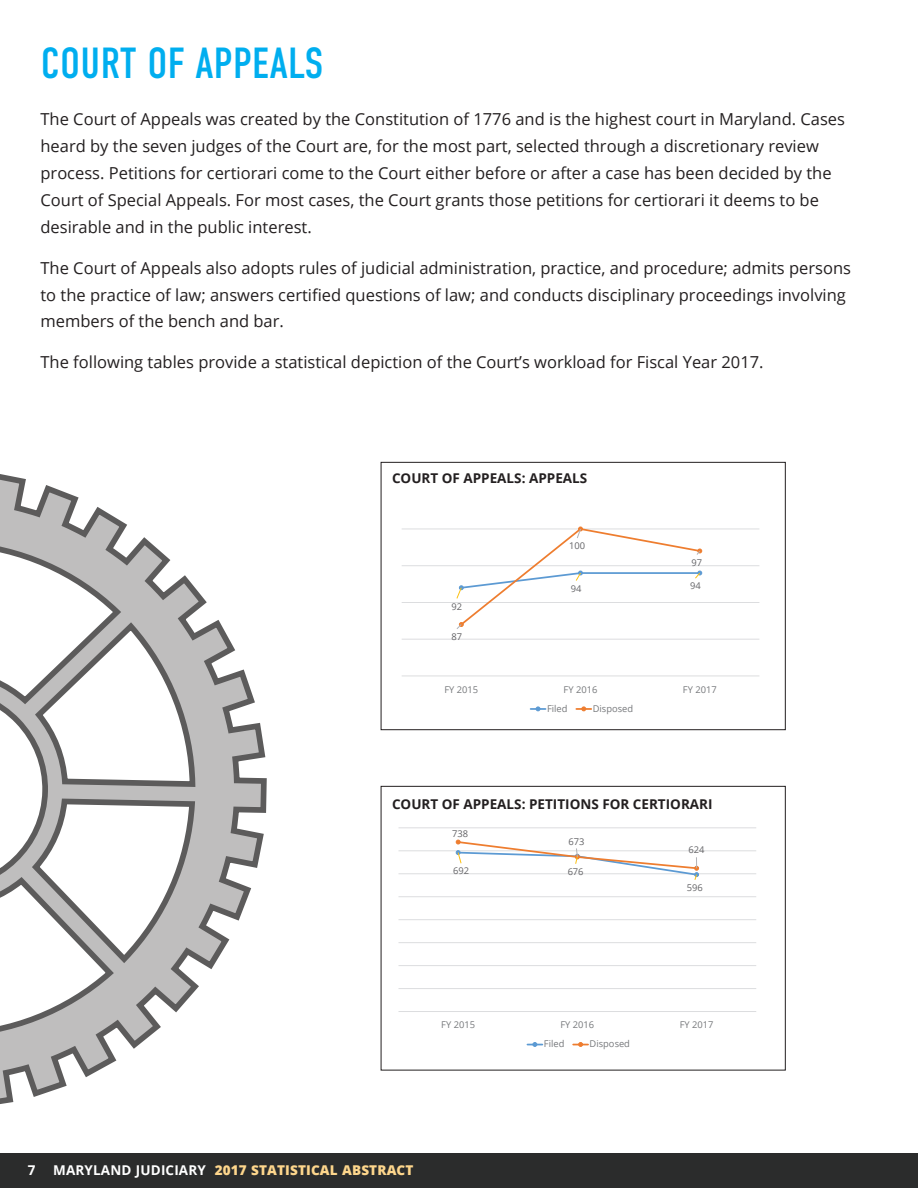
<style>
.page{position:relative;width:918px;height:1188px;background:#fff}
.page>*{position:absolute;margin:0;border:0;box-sizing:border-box;transform-origin:0 0}
.t1{font:43.5px "DIN Condensed";letter-spacing:.01em;color:#00aeef}
.t2{font:16.5px/27px "Open Sans";color:#231f20}
.t3{font:700 13.5px "Open Sans";color:#231f20}
.t4{font:800 13.5px "Open Sans";letter-spacing:.01em;color:#fed68c}
.t5{font:700 13.5px "Open Sans";color:#fff}
.t6{font:9.3px "Open Sans";color:#76787b}
.t7{font:9.3px "Open Sans";color:#636366}
.s1{font-weight:700;color:#fff}
</style>
<div class="page">
<div style="left:0;top:1153px;width:918px;height:35px;background:#2b2c2c"></div>
<svg style="left:0;top:474px;width:267px;height:630px"></svg>
<svg style="left:0;top:541px;width:195px;height:496px"></svg>
<div style="left:381px;top:462px;width:405px;height:268px;border:1px solid #231f20"></div>
<div style="left:381px;top:786px;width:405px;height:284px;border:1px solid #231f20"></div>
<svg style="left:401px;top:526px;width:359px;height:186px"></svg>
<svg style="left:398px;top:827px;width:358px;height:220px"></svg>
<h1 class="t1" style="left:41px;top:39px;width:285px">COURT OF APPEALS</h1>
<p class="t2" style="left:40px;top:105px;width:806px">The Court of Appeals was created by the Constitution of 1776 and is the highest court in Maryland. Cases heard by the seven judges of the Court are, for the most part, selected through a discretionary review process. Petitions for certiorari come to the Court either before or after a case has been decided by the Court of Special Appeals. For most cases, the Court grants those petitions for certiorari it deems to be desirable and in the public interest.</p>
<p class="t2" style="left:40px;top:254px;width:812px">The Court of Appeals also adopts rules of judicial administration, practice, and procedure; admits persons to the practice of law; answers certified questions of law; and conducts disciplinary proceedings involving members of the bench and bar.</p>
<p class="t2" style="left:40px;top:348px;width:722px">The following tables provide a statistical depiction of the Court’s workload for Fiscal Year 2017.</p>
<p class="t3" style="left:392px;top:468px;width:197px">COURT OF APPEALS: APPEALS</p>
<p class="t7" style="left:569px;top:539px;width:17px">100</p>
<p class="t7" style="left:692px;top:556px;width:12px">97</p>
<p class="t7" style="left:452px;top:600px;width:12px">92</p>
<p class="t7" style="left:452px;top:630px;width:12px">87</p>
<p class="t7" style="left:571px;top:582px;width:12px">94</p>
<p class="t7" style="left:690px;top:580px;width:12px">94</p>
<p class="t6" style="left:444px;top:683px;width:35px">FY 2015</p>
<p class="t6" style="left:564px;top:683px;width:35px">FY 2016</p>
<p class="t6" style="left:683px;top:683px;width:35px">FY 2017</p>
<p class="t6" style="left:547px;top:702px;width:22px">Filed</p>
<p class="t6" style="left:593px;top:702px;width:42px">Disposed</p>
<p class="t3" style="left:392px;top:794px;width:322px">COURT OF APPEALS: PETITIONS FOR CERTIORARI</p>
<p class="t7" style="left:452px;top:827px;width:17px">738</p>
<p class="t7" style="left:568px;top:835px;width:17px">673</p>
<p class="t7" style="left:453px;top:865px;width:17px">692</p>
<p class="t7" style="left:568px;top:865px;width:17px">676</p>
<p class="t7" style="left:688px;top:844px;width:17px">624</p>
<p class="t7" style="left:687px;top:881px;width:17px">596</p>
<p class="t6" style="left:441px;top:1018px;width:35px">FY 2015</p>
<p class="t6" style="left:560px;top:1018px;width:35px">FY 2016</p>
<p class="t6" style="left:680px;top:1018px;width:35px">FY 2017</p>
<p class="t6" style="left:544px;top:1038px;width:22px">Filed</p>
<p class="t6" style="left:590px;top:1038px;width:42px">Disposed</p>
<p class="t5" style="left:28px;top:1160px;width:9px">7</p>
<p class="t4" style="left:53px;top:1159px;width:362px"><span class="s1">MARYLAND JUDICIARY</span> 2017 STATISTICAL ABSTRACT</p>
</div>
